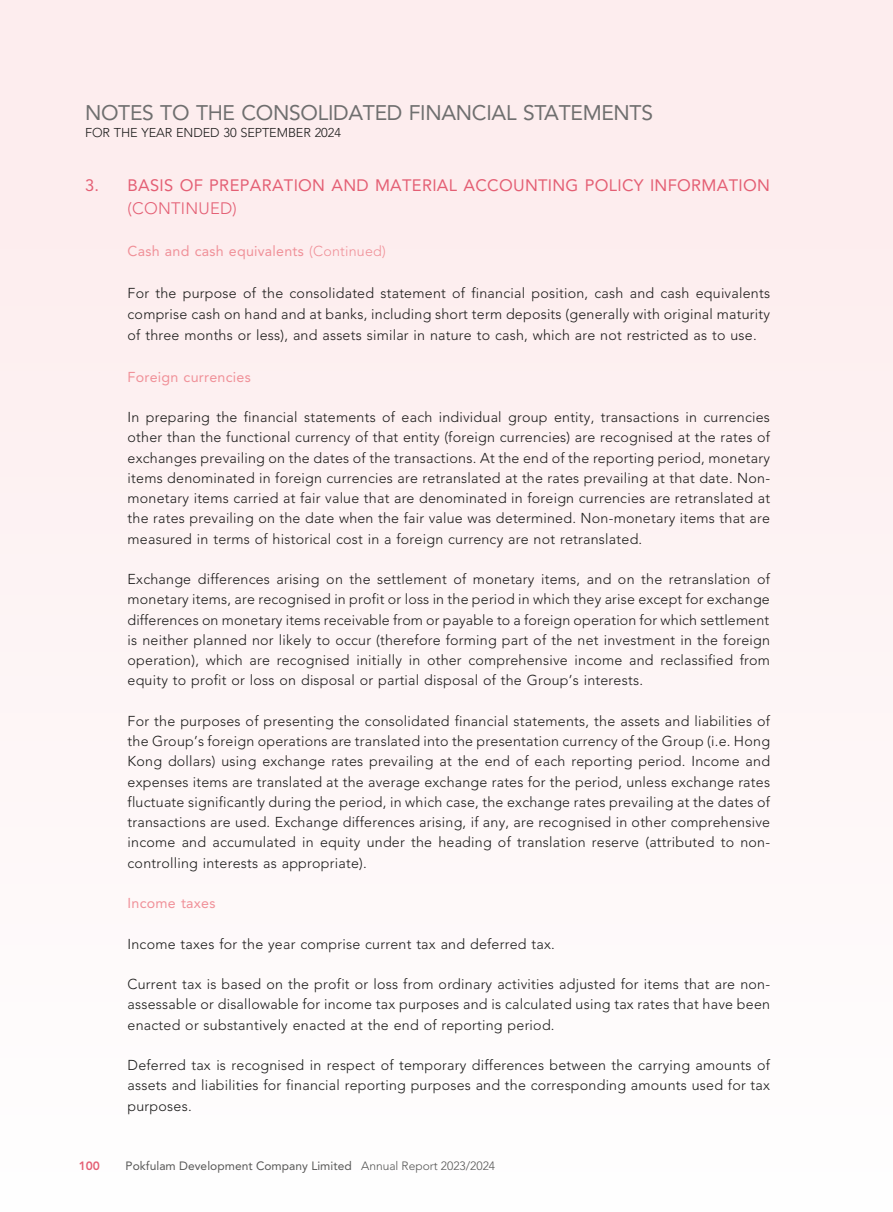
<style>
.page{position:relative;width:893px;height:1212px;background:#fdf4f4}
.page>*{position:absolute;margin:0;border:0;box-sizing:border-box;transform-origin:0 0}
.t1{font:21px "Avenir LT Pro";letter-spacing:-.015em;color:#6f6f6f}
.t2{font:16.5px "Avenir LT Pro";letter-spacing:.015em;color:#e45f74}
.t3{font:300 16.5px "Avenir LT Pro";letter-spacing:.015em;color:#e45f74}
.t4{font:300 14.25px/20.2px "Avenir LT Pro";letter-spacing:.015em;color:#1c1c1b;text-align:justify}
.t5{font:14.25px "Avenir LT Pro";letter-spacing:.015em;color:#f09199}
.t6{font:300 12.75px "Avenir LT Pro";letter-spacing:-.01em;color:#1c1c1b}
.t7{font:12px "Avenir LT Pro";color:#575756}
.t8{font:800 12px "Avenir LT Pro";color:#e45f74}
.s1{font-weight:300}
</style>
<div class="page">
<h1 class="t1" style="left:85px;top:100px;width:569px">NOTES TO THE CONSOLIDATED FINANCIAL STATEMENTS</h1>
<p class="t6" style="left:85px;top:125px;width:257px">FOR THE YEAR ENDED 30 SEPTEMBER 2024</p>
<p class="t2" style="left:85px;top:175px;width:686px">3. BASIS OF PREPARATION AND MATERIAL ACCOUNTING POLICY INFORMATION</p>
<p class="t3" style="left:128px;top:198px;width:111px">(CONTINUED)</p>
<p class="t5" style="left:128px;top:242px;width:260px">Cash and cash equivalents <span class="s1">(Continued)</span></p>
<p class="t4" style="left:128px;top:282px;width:644px;line-height:21px">For the purpose of the consolidated statement of financial position, cash and cash equivalents comprise cash on hand and at banks, including short term deposits (generally with original maturity of three months or less), and assets similar in nature to cash, which are not restricted as to use.</p>
<p class="t5" style="left:128px;top:368px;width:125px">Foreign currencies</p>
<p class="t4" style="left:128px;top:407px;width:644px">In preparing the financial statements of each individual group entity, transactions in currencies other than the functional currency of that entity (foreign currencies) are recognised at the rates of exchanges prevailing on the dates of the transactions. At the end of the reporting period, monetary items denominated in foreign currencies are retranslated at the rates prevailing at that date. Non&shy;monetary items carried at fair value that are denominated in foreign currencies are retranslated at the rates prevailing on the date when the fair value was determined. Non-monetary items that are measured in terms of historical cost in a foreign currency are not retranslated.</p>
<p class="t4" style="left:128px;top:569px;width:644px">Exchange differences arising on the settlement of monetary items, and on the retranslation of monetary items, are recognised in profit or loss in the period in which they arise except for exchange differences on monetary items receivable from or payable to a foreign operation for which settlement is neither planned nor likely to occur (therefore forming part of the net investment in the foreign operation), which are recognised initially in other comprehensive income and reclassified from equity to profit or loss on disposal or partial disposal of the Group’s interests.</p>
<p class="t4" style="left:128px;top:711px;width:644px">For the purposes of presenting the consolidated financial statements, the assets and liabilities of the Group’s foreign operations are translated into the presentation currency of the Group (i.e. Hong Kong dollars) using exchange rates prevailing at the end of each reporting period. Income and expenses items are translated at the average exchange rates for the period, unless exchange rates fluctuate significantly during the period, in which case, the exchange rates prevailing at the dates of transactions are used. Exchange differences arising, if any, are recognised in other comprehensive income and accumulated in equity under the heading of translation reserve (attributed to non&shy;controlling interests as appropriate).</p>
<p class="t5" style="left:128px;top:894px;width:89px">Income taxes</p>
<p class="t4" style="left:128px;top:934px;width:429px">Income taxes for the year comprise current tax and deferred tax.</p>
<p class="t4" style="left:128px;top:974px;width:644px">Current tax is based on the profit or loss from ordinary activities adjusted for items that are non&shy;assessable or disallowable for income tax purposes and is calculated using tax rates that have been enacted or substantively enacted at the end of reporting period.</p>
<p class="t4" style="left:128px;top:1055px;width:644px">Deferred tax is recognised in respect of temporary differences between the carrying amounts of assets and liabilities for financial reporting purposes and the corresponding amounts used for tax purposes.</p>
<p class="t8" style="left:79px;top:1158px;width:23px">100</p>
<p class="t7" style="left:126px;top:1158px;width:371px">Pokfulam Development Company Limited <span class="s1">Annual Report 2023/2024</span></p>
</div>
